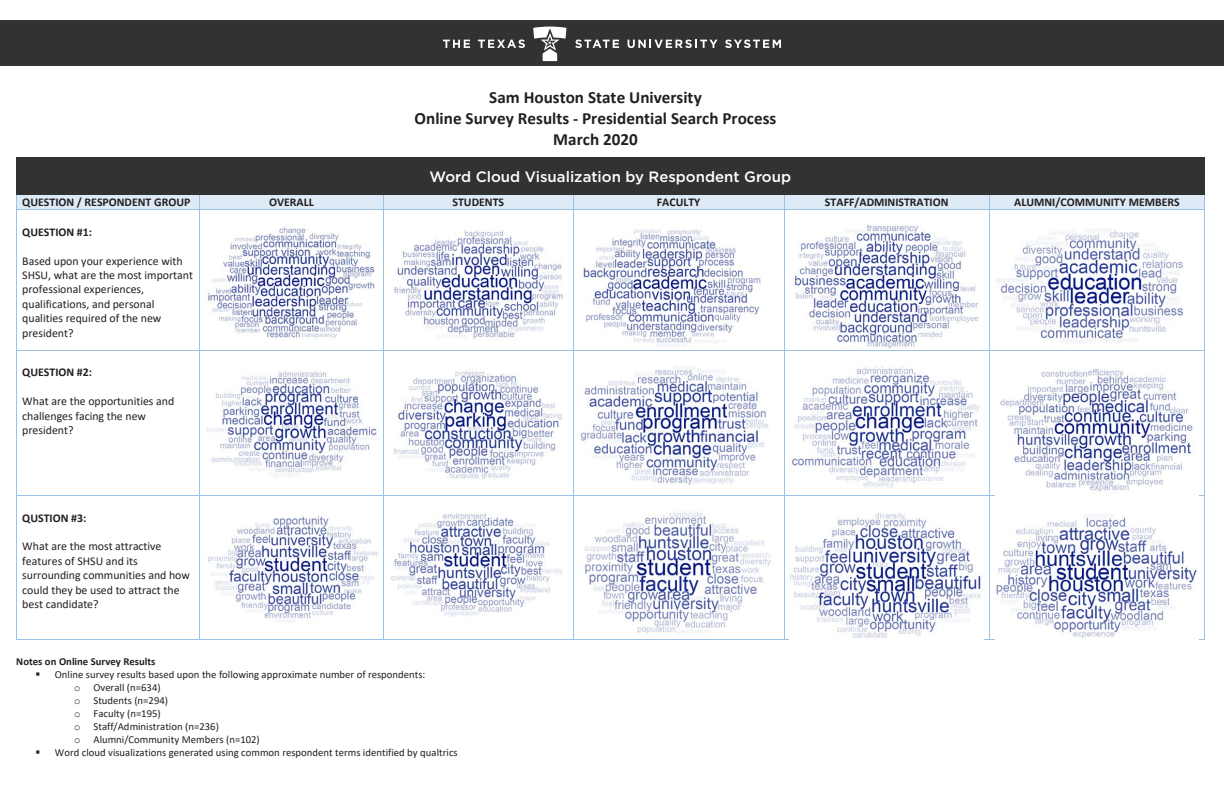
<style>
.page{position:relative;width:1224px;height:792px;background:#fff}
.page>*{position:absolute;margin:0;border:0;box-sizing:border-box;transform-origin:0 0}
.t1{font:700 17.1px/20.9px "Calibri";color:#231f20;text-align:center}
.t2{font:700 15.1px "Calibri";color:#fff}
.t3{font:500 15px "Gotham";color:#fff}
.t4{font:11.8px/14.4px "Calibri";color:#231f20}
.t5{font:700 11.8px "Calibri";color:#231f20}
.t6{font:10.7px/13.1px "Calibri";color:#231f20}
.t7{font:700 10.7px "Calibri";letter-spacing:.005em;color:#231f20}
.s1{font-family:"Courier New"}
</style>
<div class="page">
<div style="left:0;top:21px;width:1224px;height:45px;background:#313232"></div>
<svg style="left:533px;top:27px;width:33px;height:34px"></svg>
<svg style="left:575px;top:40px;width:44px;height:8px"></svg>
<svg style="left:628px;top:40px;width:90px;height:8px"></svg>
<svg style="left:725px;top:40px;width:56px;height:8px"></svg>
<svg style="left:443px;top:40px;width:27px;height:8px"></svg>
<svg style="left:478px;top:40px;width:47px;height:8px"></svg>
<div style="left:17px;top:165px;width:1187px;height:30px;background:#313232"></div>
<hr style="left:16px;top:165px;width:1px;height:30px;background:#5b9bd5">
<hr style="left:1204px;top:165px;width:1px;height:30px;background:#5b9bd5">
<div style="left:17px;top:195px;width:182px;height:15px;background:#deeaf6"></div>
<div style="left:200px;top:195px;width:183px;height:15px;background:#deeaf6"></div>
<div style="left:383px;top:195px;width:190px;height:15px;background:#deeaf6"></div>
<div style="left:574px;top:195px;width:210px;height:15px;background:#deeaf6"></div>
<div style="left:784px;top:195px;width:206px;height:15px;background:#deeaf6"></div>
<div style="left:990px;top:195px;width:214px;height:15px;background:#deeaf6"></div>
<hr style="left:17px;top:195px;width:182px;height:1px;background:#5b9bd5">
<hr style="left:200px;top:195px;width:183px;height:1px;background:#5b9bd5">
<hr style="left:383px;top:195px;width:190px;height:1px;background:#5b9bd5">
<hr style="left:574px;top:195px;width:210px;height:1px;background:#5b9bd5">
<hr style="left:784px;top:195px;width:206px;height:1px;background:#5b9bd5">
<hr style="left:990px;top:195px;width:214px;height:1px;background:#5b9bd5">
<svg style="left:16px;top:195px;width:1px;height:15px"></svg>
<hr style="left:17px;top:210px;width:182px;height:1px;background:#9cc2e5">
<svg style="left:199px;top:195px;width:1px;height:15px"></svg>
<hr style="left:200px;top:210px;width:183px;height:1px;background:#9cc2e5">
<svg style="left:383px;top:195px;width:1px;height:15px"></svg>
<hr style="left:383px;top:210px;width:190px;height:1px;background:#9cc2e5">
<svg style="left:573px;top:195px;width:1px;height:15px"></svg>
<hr style="left:574px;top:210px;width:210px;height:1px;background:#9cc2e5">
<svg style="left:784px;top:195px;width:1px;height:15px"></svg>
<hr style="left:784px;top:210px;width:206px;height:1px;background:#9cc2e5">
<hr style="left:990px;top:210px;width:214px;height:1px;background:#9cc2e5">
<svg style="left:1204px;top:195px;width:1px;height:15px"></svg>
<hr style="left:16px;top:210px;width:1px;height:140px;background:#9cc2e5">
<hr style="left:199px;top:210px;width:1px;height:140px;background:#9cc2e5">
<hr style="left:383px;top:210px;width:1px;height:140px;background:#9cc2e5">
<hr style="left:573px;top:210px;width:1px;height:140px;background:#9cc2e5">
<hr style="left:784px;top:210px;width:1px;height:140px;background:#9cc2e5">
<hr style="left:990px;top:210px;width:1px;height:140px;background:#9cc2e5">
<hr style="left:1204px;top:210px;width:1px;height:140px;background:#9cc2e5">
<hr style="left:17px;top:350px;width:182px;height:1px;background:#9cc2e5">
<hr style="left:200px;top:350px;width:183px;height:1px;background:#9cc2e5">
<hr style="left:383px;top:350px;width:190px;height:1px;background:#9cc2e5">
<hr style="left:574px;top:350px;width:210px;height:1px;background:#9cc2e5">
<hr style="left:784px;top:350px;width:206px;height:1px;background:#9cc2e5">
<hr style="left:990px;top:350px;width:214px;height:1px;background:#9cc2e5">
<hr style="left:16px;top:351px;width:1px;height:144px;background:#9cc2e5">
<hr style="left:199px;top:351px;width:1px;height:144px;background:#9cc2e5">
<hr style="left:383px;top:351px;width:1px;height:144px;background:#9cc2e5">
<hr style="left:573px;top:351px;width:1px;height:144px;background:#9cc2e5">
<hr style="left:784px;top:351px;width:1px;height:144px;background:#9cc2e5">
<hr style="left:990px;top:351px;width:1px;height:144px;background:#9cc2e5">
<hr style="left:1204px;top:351px;width:1px;height:144px;background:#9cc2e5">
<hr style="left:17px;top:495px;width:182px;height:1px;background:#9cc2e5">
<hr style="left:200px;top:495px;width:183px;height:1px;background:#9cc2e5">
<hr style="left:383px;top:495px;width:190px;height:1px;background:#9cc2e5">
<hr style="left:574px;top:495px;width:210px;height:1px;background:#9cc2e5">
<hr style="left:784px;top:495px;width:206px;height:1px;background:#9cc2e5">
<hr style="left:990px;top:495px;width:214px;height:1px;background:#9cc2e5">
<hr style="left:16px;top:496px;width:1px;height:143px;background:#9cc2e5">
<hr style="left:17px;top:639px;width:182px;height:1px;background:#9cc2e5">
<hr style="left:199px;top:496px;width:1px;height:143px;background:#9cc2e5">
<hr style="left:200px;top:639px;width:183px;height:1px;background:#9cc2e5">
<hr style="left:383px;top:496px;width:1px;height:143px;background:#9cc2e5">
<hr style="left:383px;top:639px;width:190px;height:1px;background:#9cc2e5">
<hr style="left:573px;top:496px;width:1px;height:143px;background:#9cc2e5">
<hr style="left:574px;top:639px;width:210px;height:1px;background:#9cc2e5">
<hr style="left:784px;top:496px;width:1px;height:143px;background:#9cc2e5">
<hr style="left:784px;top:639px;width:206px;height:1px;background:#9cc2e5">
<hr style="left:990px;top:496px;width:1px;height:143px;background:#9cc2e5">
<hr style="left:990px;top:639px;width:214px;height:1px;background:#9cc2e5">
<hr style="left:1204px;top:496px;width:1px;height:143px;background:#9cc2e5">
<img style="left:208px;top:227px;width:167px;height:113px">
<img style="left:394px;top:230px;width:169px;height:110px">
<img style="left:581px;top:229px;width:180px;height:118px">
<img style="left:791px;top:225px;width:188px;height:123px">
<img style="left:996px;top:228px;width:189px;height:116px">
<img style="left:207px;top:371px;width:171px;height:106px">
<img style="left:393px;top:370px;width:169px;height:109px">
<img style="left:581px;top:366px;width:187px;height:119px">
<img style="left:792px;top:367px;width:188px;height:121px">
<img style="left:1000px;top:369px;width:193px;height:123px">
<img style="left:208px;top:516px;width:171px;height:106px">
<img style="left:391px;top:513px;width:171px;height:104px">
<img style="left:581px;top:510px;width:190px;height:124px">
<img style="left:790px;top:512px;width:191px;height:126px">
<img style="left:996px;top:514px;width:202px;height:125px">
<div style="left:16px;top:157px;width:1189px;height:37px;background:#313232"></div>
<p class="t1" style="left:415px;top:87px;width:363px">Sam Houston State University<br>Online Survey Results - Presidential Search Process<br>March 2020</p>
<p class="t2" style="left:462px;top:169px;width:299px">Word Cloud Visualization by Respondent Group</p>
<p class="t3" style="left:430px;top:167px;width:363px">Word Cloud Visualization by Respondent Group</p>
<p class="t5" style="left:22px;top:194px;width:170px">QUESTION / RESPONDENT GROUP</p>
<p class="t5" style="left:269px;top:194px;width:46px">OVERALL</p>
<p class="t5" style="left:452px;top:194px;width:53px">STUDENTS</p>
<p class="t5" style="left:657px;top:194px;width:45px">FACULTY</p>
<p class="t5" style="left:825px;top:194px;width:125px">STAFF/ADMINISTRATION</p>
<p class="t5" style="left:1014px;top:194px;width:167px">ALUMNI/COMMUNITY MEMBERS</p>
<p class="t5" style="left:22px;top:224px;width:71px">QUESTION #1:</p>
<p class="t4" style="left:22px;top:253px;width:172px">Based upon your experience with<br>SHSU, what are the most important professional experiences, qualifications, and personal qualities required of the new president?</p>
<p class="t5" style="left:22px;top:364px;width:71px">QUESTION #2:</p>
<p class="t4" style="left:22px;top:394px;width:153px">What are the opportunities and challenges facing the new president?</p>
<p class="t5" style="left:22px;top:509px;width:66px">QUSTION #3:</p>
<p class="t4" style="left:22px;top:539px;width:169px">What are the most attractive features of SHSU and its surrounding communities and how could they be used to attract the best candidate?</p>
<p class="t7" style="left:16px;top:654px;width:141px">Notes on Online Survey Results</p>
<p class="t6" style="left:74px;top:667px;width:353px;text-indent:-39px">▪ Online survey results based upon the following approximate number of respondents: <span class="s1">o</span> Overall (n=634)<br><span class="s1">o</span> Students (n=294)<br><span class="s1">o</span> Faculty (n=195)<br><span class="s1">o</span> Staff/Administration (n=236)<br><span class="s1">o</span> Alumni/Community Members (n=102)</p>
<p class="t6" style="left:36px;top:746px;width:424px">▪ Word cloud visualizations generated using common respondent terms identified by qualtrics</p>
</div>
